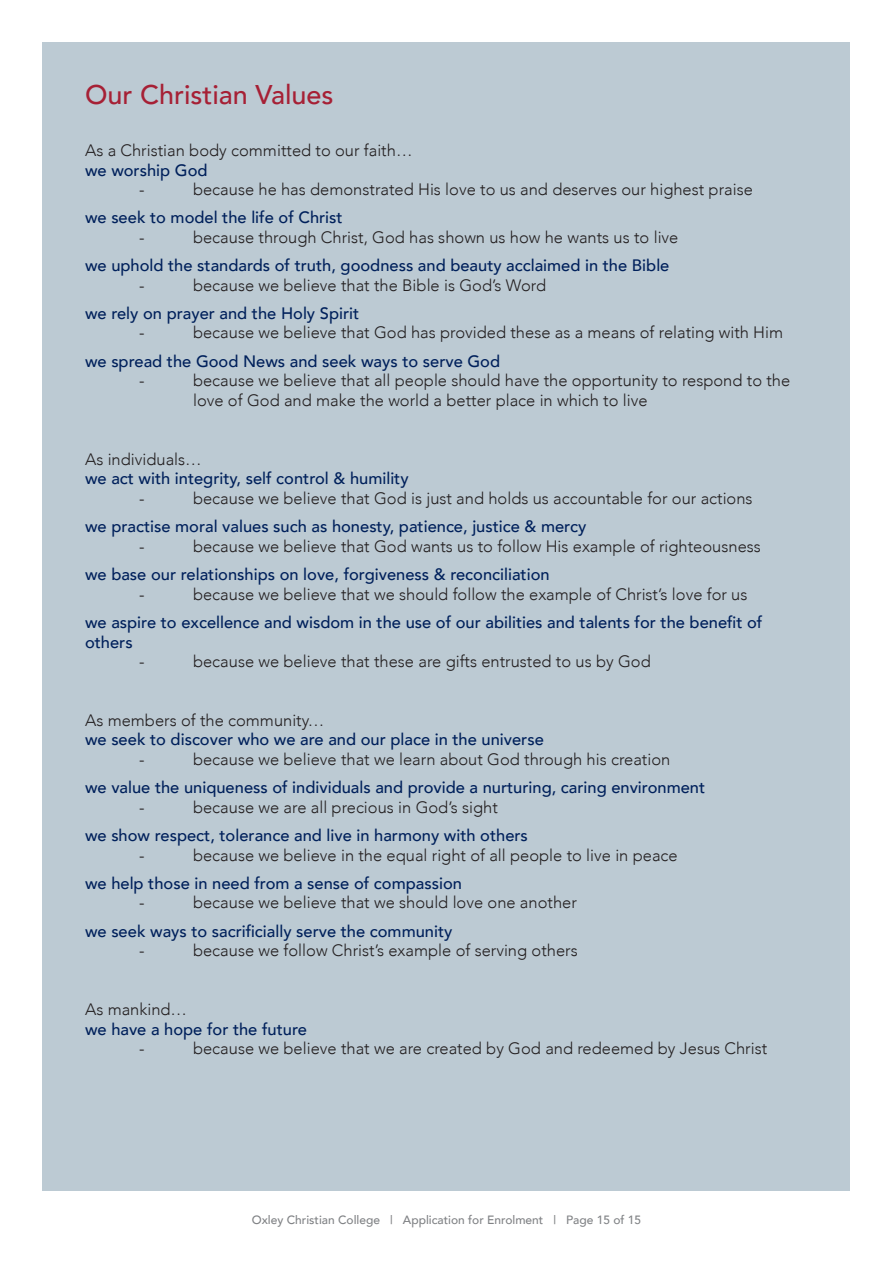
<style>
.page{position:relative;width:893px;height:1263px;background:#fff}
.page>*{position:absolute;margin:0;border:0;box-sizing:border-box;transform-origin:0 0}
.Headings_1__Red{font:500 27px "Avenir";color:#a62035}
.Body_Text{font:300 16.5px/19.8px "Avenir";color:#231f20}
.Blue_Small_Heading{font:500 16.5px/19.8px "Avenir";color:#00205b}
.t1{font:500 12px "Avenir";color:#808285}
.s1{font-weight:500;color:#00205b}
</style>
<div class="page">
<div style="left:43px;top:43px;width:807px;height:1148px;background:#bccad3"></div>
<p class="Headings_1__Red" style="left:85px;top:71px;width:250px">Our Christian Values</p>
<p class="Body_Text" style="left:85px;top:140px;width:329px">As a Christian body committed to our faith… <span class="s1">we worship God</span></p>
<p class="Body_Text" style="left:139px;top:179px;width:7px">-</p>
<p class="Body_Text" style="left:193px;top:179px;width:561px">because he has demonstrated His love to us and deserves our highest praise</p>
<p class="Blue_Small_Heading" style="left:85px;top:207px;width:259px">we seek to model the life of Christ</p>
<p class="Body_Text" style="left:139px;top:227px;width:7px">-</p>
<p class="Body_Text" style="left:193px;top:227px;width:487px">because through Christ, God has shown us how he wants us to live</p>
<p class="Blue_Small_Heading" style="left:85px;top:255px;width:586px">we uphold the standards of truth, goodness and beauty acclaimed in the Bible</p>
<p class="Body_Text" style="left:139px;top:275px;width:7px">-</p>
<p class="Body_Text" style="left:193px;top:275px;width:355px">because we believe that the Bible is God’s Word</p>
<p class="Blue_Small_Heading" style="left:85px;top:302px;width:276px">we rely on prayer and the Holy Spirit</p>
<p class="Body_Text" style="left:139px;top:323px;width:7px">-</p>
<p class="Body_Text" style="left:193px;top:323px;width:592px">because we believe that God has provided these as a means of relating with Him</p>
<p class="Blue_Small_Heading" style="left:85px;top:350px;width:417px">we spread the Good News and seek ways to serve God</p>
<p class="Body_Text" style="left:139px;top:371px;width:7px">-</p>
<p class="Body_Text" style="left:193px;top:371px;width:599px">because we believe that all people should have the opportunity to respond to the</p>
<p class="Body_Text" style="left:193px;top:390px;width:456px">love of God and make the world a better place in which to live</p>
<p class="Body_Text" style="left:85px;top:449px;width:118px">As individuals…</p>
<p class="Blue_Small_Heading" style="left:85px;top:468px;width:325px">we act with integrity, self control &amp; humility</p>
<p class="Body_Text" style="left:139px;top:488px;width:7px">-</p>
<p class="Body_Text" style="left:193px;top:488px;width:561px">because we believe that God is just and holds us accountable for our actions</p>
<p class="Blue_Small_Heading" style="left:85px;top:516px;width:503px">we practise moral values such as honesty, patience, justice &amp; mercy</p>
<p class="Body_Text" style="left:139px;top:536px;width:7px">-</p>
<p class="Body_Text" style="left:193px;top:536px;width:569px">because we believe that God wants us to follow His example of righteousness</p>
<p class="Blue_Small_Heading" style="left:85px;top:563px;width:466px">we base our relationships on love, forgiveness &amp; reconciliation</p>
<p class="Body_Text" style="left:139px;top:584px;width:7px">-</p>
<p class="Body_Text" style="left:193px;top:584px;width:556px">because we believe that we should follow the example of Christ’s love for us</p>
<p class="Blue_Small_Heading" style="left:85px;top:611px;width:679px">we aspire to excellence and wisdom in the use of our abilities and talents for the benefit of others</p>
<p class="Body_Text" style="left:139px;top:652px;width:7px">-</p>
<p class="Body_Text" style="left:193px;top:652px;width:459px">because we believe that these are gifts entrusted to us by God</p>
<p class="Body_Text" style="left:85px;top:710px;width:241px">As members of the community…</p>
<p class="Blue_Small_Heading" style="left:85px;top:729px;width:460px">we seek to discover who we are and our place in the universe</p>
<p class="Body_Text" style="left:139px;top:749px;width:7px">-</p>
<p class="Body_Text" style="left:193px;top:749px;width:479px">because we believe that we learn about God through his creation</p>
<p class="Blue_Small_Heading" style="left:85px;top:777px;width:622px">we value the uniqueness of individuals and provide a nurturing, caring environment</p>
<p class="Body_Text" style="left:139px;top:797px;width:7px">-</p>
<p class="Body_Text" style="left:193px;top:797px;width:306px">because we are all precious in God’s sight</p>
<p class="Blue_Small_Heading" style="left:85px;top:824px;width:444px">we show respect, tolerance and live in harmony with others</p>
<p class="Body_Text" style="left:139px;top:845px;width:7px">-</p>
<p class="Body_Text" style="left:193px;top:845px;width:486px">because we believe in the equal right of all people to live in peace</p>
<p class="Blue_Small_Heading" style="left:85px;top:872px;width:378px">we help those in need from a sense of compassion</p>
<p class="Body_Text" style="left:139px;top:893px;width:7px">-</p>
<p class="Body_Text" style="left:193px;top:893px;width:385px">because we believe that we should love one another</p>
<p class="Blue_Small_Heading" style="left:85px;top:920px;width:369px">we seek ways to sacrificially serve the community</p>
<p class="Body_Text" style="left:139px;top:941px;width:7px">-</p>
<p class="Body_Text" style="left:193px;top:941px;width:386px">because we follow Christ’s example of serving others</p>
<p class="Body_Text" style="left:85px;top:999px;width:104px">As mankind…</p>
<p class="Blue_Small_Heading" style="left:85px;top:1018px;width:223px">we have a hope for the future</p>
<p class="Body_Text" style="left:139px;top:1038px;width:7px">-</p>
<p class="Body_Text" style="left:193px;top:1038px;width:576px">because we believe that we are created by God and redeemed by Jesus Christ</p>
<p class="t1" style="left:252px;top:1209px;width:391px">Oxley Christian College | Application for Enrolment | Page 15 of 15</p>
</div>
